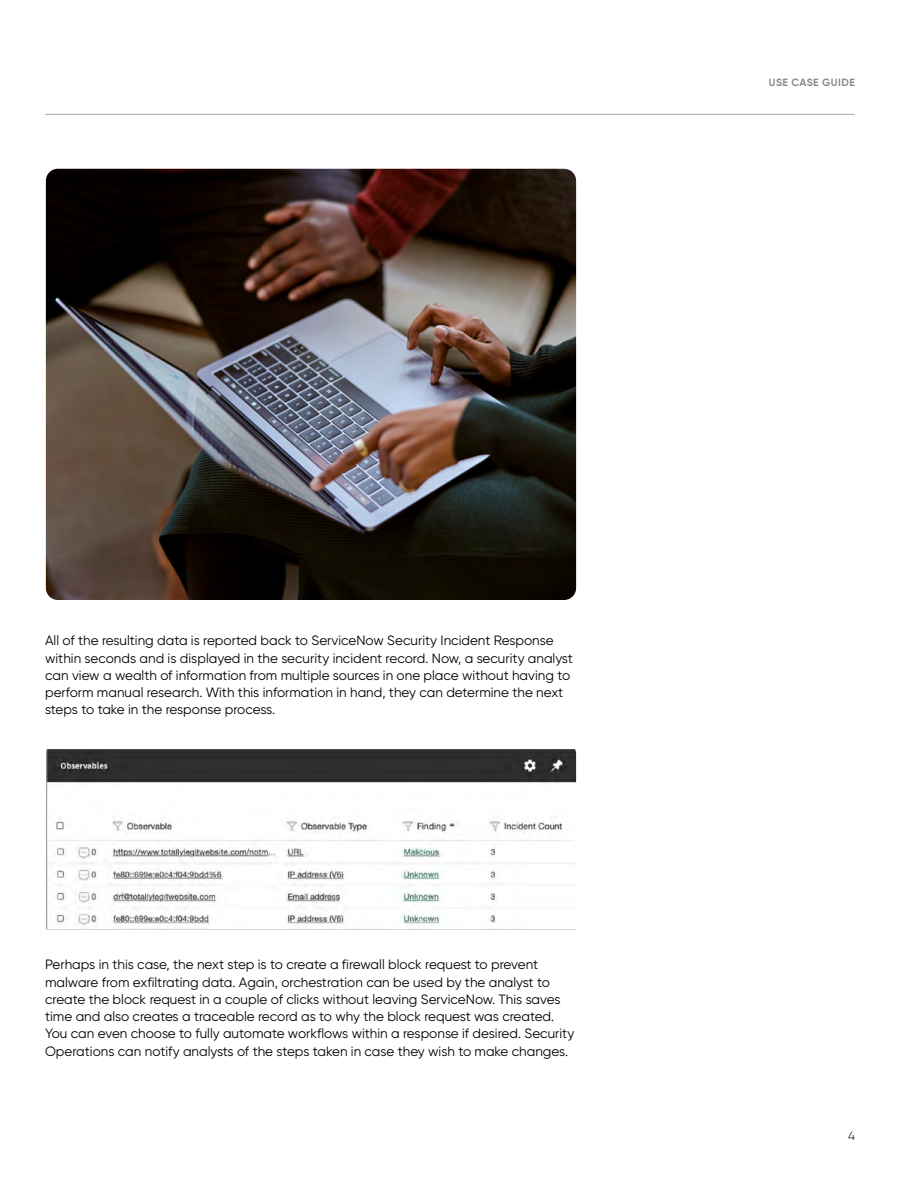
<style>
.page{position:relative;width:900px;height:1200px;background:#fff}
.page>*{position:absolute;margin:0;border:0;box-sizing:border-box;transform-origin:0 0}
.t1{font:13.5px/17.2px "Gilroy";color:#000}
.t2{font:300 12px "Gilroy";color:#000}
.t3{font:700 10.5px "Gilroy";letter-spacing:.035em;color:#8a8e91}
</style>
<div class="page">
<hr style="left:45px;top:114px;width:810px;height:1px;background:#a5a8aa">
<img style="left:46px;top:169px;width:530px;height:431px">
<img style="left:46px;top:749px;width:530px;height:181px">
<p class="t3" style="left:769px;top:76px;width:88px">USE CASE GUIDE</p>
<p class="t1" style="left:45px;top:632px;width:529px">All of the resulting data is reported back to ServiceNow Security Incident Response within seconds and is displayed in the security incident record. Now, a security analyst can view a wealth of information from multiple sources in one place without having to perform manual research. With this information in hand, they can determine the next steps to take in the response process.</p>
<p class="t1" style="left:45px;top:956px;width:531px">Perhaps in this case, the next step is to create a firewall block request to prevent malware from exfiltrating data. Again, orchestration can be used by the analyst to create the block request in a couple of clicks without leaving ServiceNow. This saves time and also creates a traceable record as to why the block request was created.<br>You can even choose to fully automate workflows within a response if desired. Security Operations can notify analysts of the steps taken in case they wish to make changes.</p>
<p class="t2" style="left:848px;top:1128px;width:8px">4</p>
</div>
